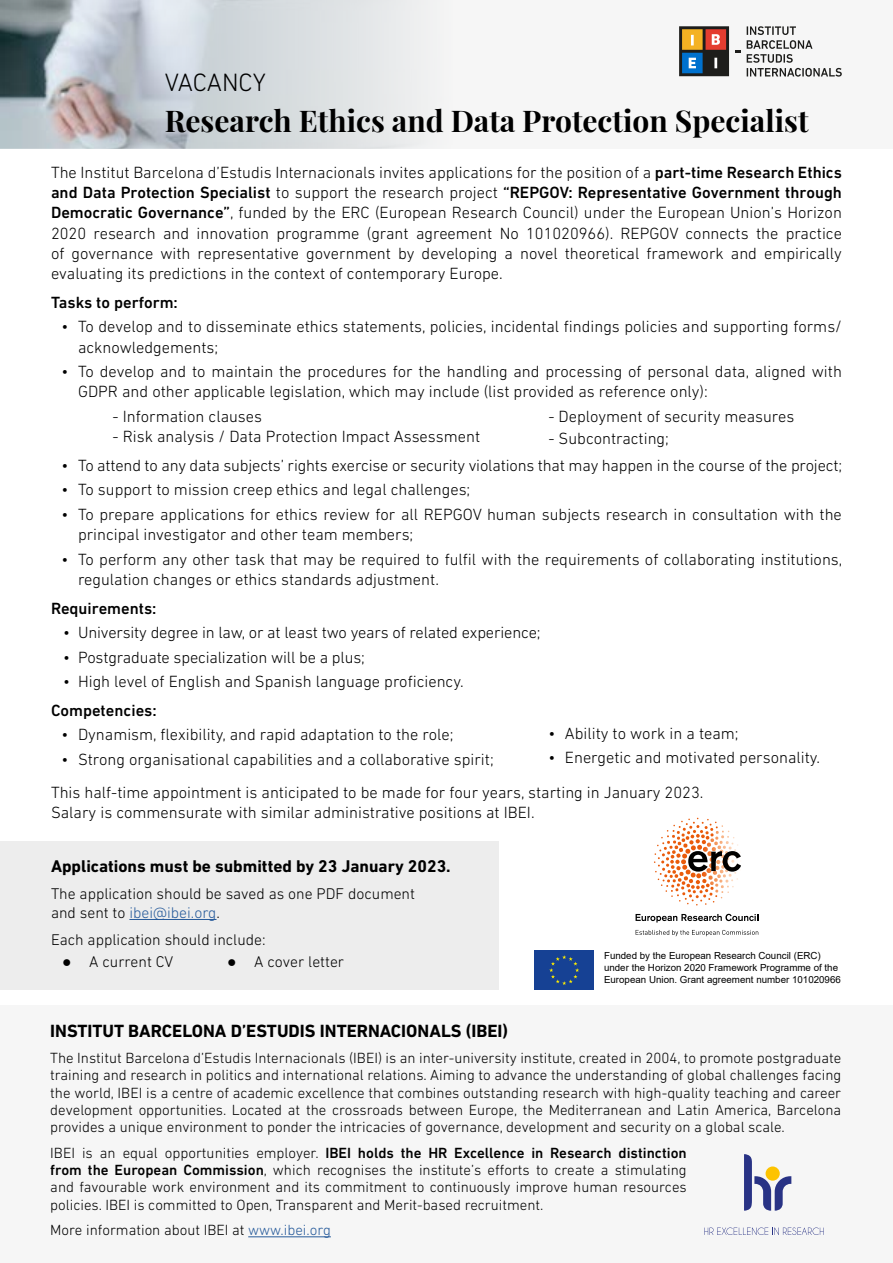
<style>
.page{position:relative;width:893px;height:1263px;background:#fff}
.page>*{position:absolute;margin:0;border:0;box-sizing:border-box;transform-origin:0 0}
.t1{font:700 30px "Playfair Display";color:#000}
.t2{font:300 25.5px "DIN Next LT Pro";color:#000}
.t3{font:700 18px "DIN Next LT Pro";color:#000}
.t4{font:700 17.25px "DIN Next LT Pro";color:#000}
.t5{font:300 16.5px/20.2px "DIN Next LT Pro";color:#000}
.t6{font:500 16.5px "DIN Next LT Pro";color:#000}
.t7{font:300 15.75px/18.9px "DIN Next LT Pro";color:#000}
.t8{font:300 15px/17.2px "DIN Next LT Pro";color:#000;text-align:justify}
.t9{font:9.75px/11.7px "Arial";color:#000}
.s1{font-weight:500}
.s2{color:#275b9b}
.s3{font-family:"Courier New";font-weight:400}
</style>
<div class="page">
<div style="left:0;top:0;width:893px;height:148px;background:#f6f6f6"></div>
<img style="left:0;top:0;width:414px;height:148px">
<svg style="left:735px;top:50px;width:6px;height:3px"></svg>
<svg style="left:679px;top:26px;width:50px;height:50px;background:#69574b"></svg>
<svg style="left:747px;top:26px;width:95px;height:51px"></svg>
<svg style="left:654px;top:818px;width:87px;height:87px"></svg>
<svg style="left:636px;top:914px;width:122px;height:8px"></svg>
<svg style="left:636px;top:930px;width:122px;height:6px"></svg>
<div style="left:535px;top:950px;width:59px;height:40px;background:#164194"></div>
<svg style="left:549px;top:955px;width:30px;height:30px"></svg>
<div style="left:0;top:842px;width:498px;height:148px;background:#ededed"></div>
<hr style="left:129px;top:919px;width:88px;height:1px;background:#275b9b">
<div style="left:0;top:1005px;width:893px;height:257px;background:#f6f6f6"></div>
<hr style="left:248px;top:1236px;width:83px;height:1px;background:#275b9b">
<svg style="left:704px;top:1227px;width:120px;height:8px"></svg>
<svg style="left:744px;top:1154px;width:47px;height:57px"></svg>
<h2 class="t2" style="left:165px;top:68px;width:103px">VACANCY</h2>
<h1 class="t1" style="left:165px;top:101px;width:645px">Research Ethics and Data Protection Specialist</h1>
<p class="t5" style="left:51px;top:162px;width:792px;text-align:justify">The Institut Barcelona d’Estudis Internacionals invites applications for the position of a <span class="s1">part-time Research Ethics and Data Protection Specialist</span> to support the research project <span class="s1">“REPGOV: Representative Government through Democratic Governance”</span>, funded by the ERC (European Research Council) under the European Union’s Horizon 2020 research and innovation programme (grant agreement No 101020966). REPGOV connects the practice of governance with representative government by developing a novel theoretical framework and empirically evaluating its predictions in the context of contemporary Europe.</p>
<p class="t6" style="left:51px;top:293px;width:128px">Tasks to perform:</p>
<p class="t5" style="left:78px;top:316px;width:765px;text-indent:-16px">• To develop and to disseminate ethics statements, policies, incidental findings policies and supporting forms/ acknowledgements;</p>
<p class="t5" style="left:78px;top:361px;width:765px;text-indent:-16px">• To develop and to maintain the procedures for the handling and processing of personal data, aligned with<br>GDPR and other applicable legislation, which may include (list provided as reference only):</p>
<p class="t5" style="left:113px;top:406px;width:151px">- Information clauses</p>
<p class="t5" style="left:113px;top:426px;width:369px">- Risk analysis / Data Protection Impact Assessment</p>
<p class="t5" style="left:62px;top:455px;width:782px">• To attend to any data subjects’ rights exercise or security violations that may happen in the course of the project;</p>
<p class="t5" style="left:62px;top:479px;width:410px">• To support to mission creep ethics and legal challenges;</p>
<p class="t5" style="left:78px;top:504px;width:765px;text-indent:-16px">• To prepare applications for ethics review for all REPGOV human subjects research in consultation with the principal investigator and other team members;</p>
<p class="t5" style="left:78px;top:549px;width:766px;text-indent:-16px">• To perform any other task that may be required to fulfil with the requirements of collaborating institutions, regulation changes or ethics standards adjustment.</p>
<p class="t6" style="left:51px;top:598px;width:107px">Requirements:</p>
<p class="t5" style="left:63px;top:622px;width:479px">• University degree in law, or at least two years of related experience;</p>
<p class="t5" style="left:63px;top:647px;width:303px">• Postgraduate specialization will be a plus;</p>
<p class="t5" style="left:63px;top:671px;width:402px">• High level of English and Spanish language proficiency.</p>
<p class="t6" style="left:51px;top:701px;width:107px">Competencies:</p>
<p class="t5" style="left:62px;top:724px;width:393px">• Dynamism, flexibility, and rapid adaptation to the role;</p>
<p class="t5" style="left:51px;top:743px;width:654px;line-height:33px;text-indent:10px">• Strong organisational capabilities and a collaborative spirit;<br>This half-time appointment is anticipated to be made for four years, starting in January 2023.</p>
<p class="t5" style="left:51px;top:802px;width:485px">Salary is commensurate with similar administrative positions at IBEI.</p>
<p class="t5" style="left:548px;top:406px;width:248px">- Deployment of security measures</p>
<p class="t5" style="left:548px;top:428px;width:122px">- Subcontracting;</p>
<p class="t5" style="left:548px;top:723px;width:192px">• Ability to work in a team;</p>
<p class="t5" style="left:548px;top:747px;width:273px">• Energetic and motivated personality.</p>
<p class="t4" style="left:51px;top:856px;width:401px">Applications must be submitted by 23 January 2023.</p>
<p class="t7" style="left:51px;top:884px;width:365px">The application should be saved as one PDF document and sent to <span class="s2">ibei@ibei.org</span>.</p>
<p class="t7" style="left:51px;top:930px;width:216px">Each application should include:</p>
<p class="t7" style="left:62px;top:952px;width:113px"><span class="s3">●</span> A current CV</p>
<p class="t7" style="left:227px;top:952px;width:118px"><span class="s3">●</span> A cover letter</p>
<p class="t9" style="left:604px;top:950px;width:238px">Funded by the European Research Council (ERC) under the Horizon 2020 Framework Programme of the<br>European Union. Grant agreement number 101020966</p>
<p class="t3" style="left:50px;top:1021px;width:459px">INSTITUT BARCELONA D’ESTUDIS INTERNACIONALS (IBEI)</p>
<p class="t8" style="left:50px;top:1049px;width:792px">The Institut Barcelona d’Estudis Internacionals (IBEI) is an inter-university institute, created in 2004, to promote postgraduate training and research in politics and international relations. Aiming to advance the understanding of global challenges facing the world, IBEI is a centre of academic excellence that combines outstanding research with high-quality teaching and career development opportunities. Located at the crossroads between Europe, the Mediterranean and Latin America, Barcelona provides a unique environment to ponder the intricacies of governance, development and security on a global scale.</p>
<p class="t8" style="left:50px;top:1144px;width:638px">IBEI is an equal opportunities employer. <span class="s1">IBEI holds the HR Excellence in Research distinction from the European Commission</span>, which recognises the institute’s efforts to create a stimulating and favourable work environment and its commitment to continuously improve human resources policies. IBEI is committed to Open, Transparent and Merit-based recruitment.</p>
<p class="t8" style="left:50px;top:1221px;width:282px">More information about IBEI at <span class="s2">www.ibei.org</span></p>
</div>
